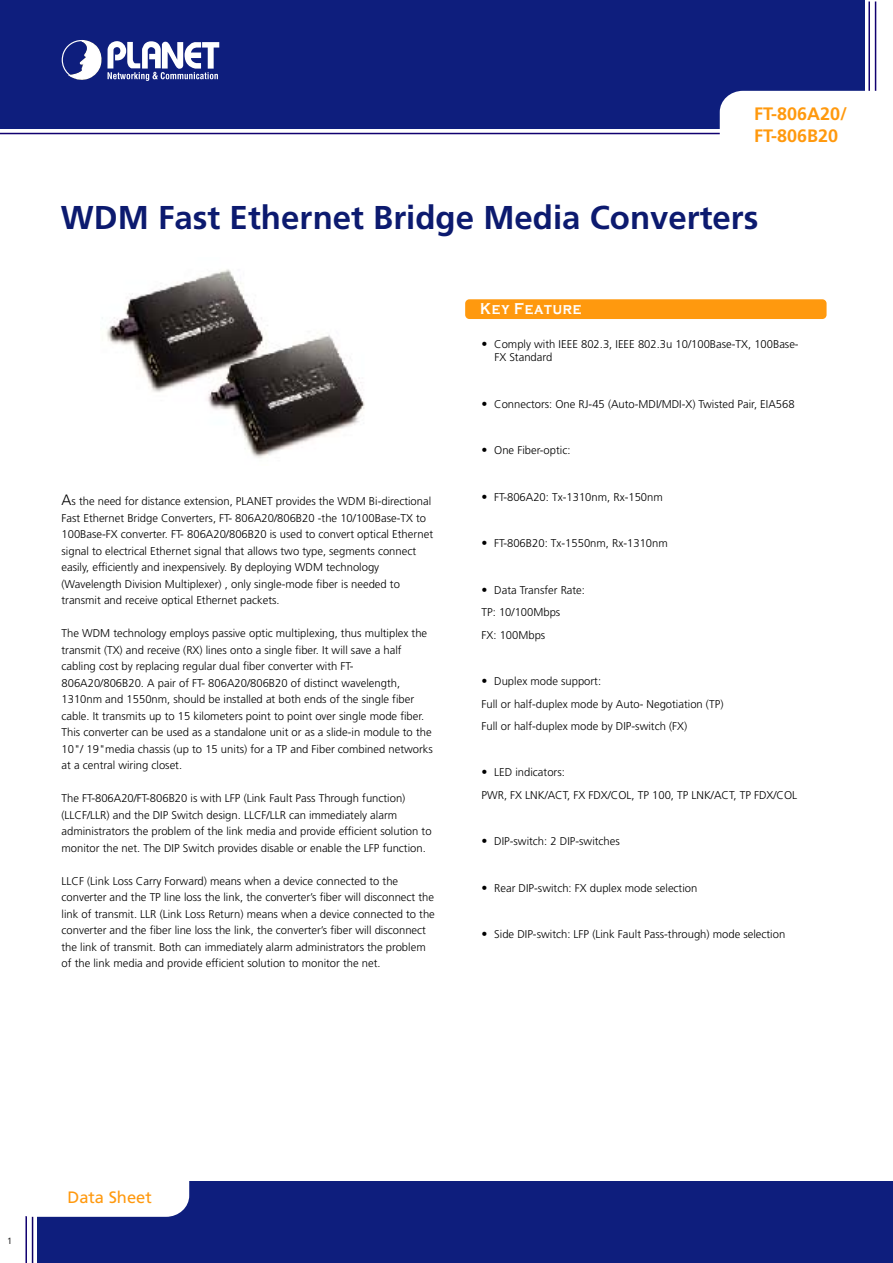
<style>
.page{position:relative;width:893px;height:1263px;background:#fff}
.page>*{position:absolute;margin:0;border:0;box-sizing:border-box;transform-origin:0 0}
.t1{font:700 33px "Frutiger";color:#0c1a6f}
.t2{font:700 18px/21.8px "Frutiger";color:#ff990e}
.t3{font:16.5px "Frutiger";color:#ff990e}
.t4{font:700 16.2px "Copperplate Gothic";letter-spacing:.06em;color:#fff;scale:.83 1}
.t5{font:300 11.25px/16.5px "Frutiger";color:#000}
.t6{font:9px "Frutiger";color:#333}
.s1{font-size:15px}
.s2{font-weight:700;font-size:12px}
</style>
<div class="page">
<div style="left:0;top:1px;width:864px;height:128px;background:#0e1e7d"></div>
<hr style="left:868px;top:2px;width:2px;height:127px;background:#110070">
<hr style="left:875px;top:2px;width:1px;height:127px;background:#110070">
<svg style="left:62px;top:40px;width:157px;height:41px"></svg>
<div style="left:720px;top:91px;width:156px;height:38px;background:#fff"></div>
<hr style="left:0;top:133px;width:720px;height:1px;background:#110070">
<div style="left:37px;top:1181px;width:856px;height:82px;background:#0e1e7d"></div>
<hr style="left:32px;top:1181px;width:1px;height:82px;background:#0f0063">
<hr style="left:25px;top:1181px;width:2px;height:82px;background:#110070">
<div style="left:8px;top:1152px;width:181px;height:65px;background:#fff;border-radius:22px"></div>
<div style="left:465px;top:299px;width:362px;height:20px;background:#ff990e;border-radius:4px"></div>
<img style="left:102px;top:269px;width:263px;height:189px">
<h2 class="t2" style="left:754px;top:103px;width:94px">FT-806A20/<br>FT-806B20</h2>
<h1 class="t1" style="left:61px;top:199px;width:699px">WDM Fast Ethernet Bridge Media Converters</h1>
<p class="t5" style="left:62px;top:493px;width:373px"><span class="s1">A</span>s the need for distance extension, PLANET provides the WDM Bi-directional Fast Ethernet Bridge Converters, FT- 806A20/806B20 -the 10/100Base-TX to 100Base-FX converter. FT- 806A20/806B20 is used to convert optical Ethernet signal to electrical Ethernet signal that allows two type, segments connect easily, efficiently and inexpensively. By deploying WDM technology (Wavelength Division Multiplexer) , only single-mode fiber is needed to transmit and receive optical Ethernet packets.</p>
<p class="t5" style="left:62px;top:625px;width:373px">The WDM technology employs passive optic multiplexing, thus multiplex the transmit (TX) and receive (RX) lines onto a single fiber. It will save a half cabling cost by replacing regular dual fiber converter with FT-806A20/806B20. A pair of FT- 806A20/806B20 of distinct wavelength, 1310nm and 1550nm, should be installed at both ends of the single fiber cable. It transmits up to 15 kilometers point to point over single mode fiber.<br>This converter can be used as a standalone unit or as a slide-in module to the 10"/ 19"media chassis (up to 15 units) for a TP and Fiber combined networks at a central wiring closet.</p>
<p class="t5" style="left:62px;top:790px;width:372px">The FT-806A20/FT-806B20 is with LFP (Link Fault Pass Through function) (LLCF/LLR) and the DIP Switch design. LLCF/LLR can immediately alarm administrators the problem of the link media and provide efficient solution to monitor the net. The DIP Switch provides disable or enable the LFP function.</p>
<p class="t5" style="left:62px;top:872px;width:375px">LLCF (Link Loss Carry Forward) means when a device connected to the converter and the TP line loss the link, the converter’s fiber will disconnect the link of transmit. LLR (Link Loss Return) means when a device connected to the converter and the fiber line loss the link, the converter’s fiber will disconnect the link of transmit. Both can immediately alarm administrators the problem of the link media and provide efficient solution to monitor the net.</p>
<h3 class="t4" style="left:480px;top:300px;width:124px">Key Feature</h3>
<p class="t5" style="left:494px;top:337px;width:306px;line-height:13.5px;text-indent:-13px"><span class="s2">•</span> Comply with IEEE 802.3, IEEE 802.3u 10/100Base-TX, 100Base-<br>FX Standard</p>
<p class="t5" style="left:482px;top:396px;width:315px"><span class="s2">•</span> Connectors: One RJ-45 (Auto-MDI/MDI-X) Twisted Pair, EIA568</p>
<p class="t5" style="left:482px;top:442px;width:90px"><span class="s2">•</span> One Fiber-optic:</p>
<p class="t5" style="left:482px;top:489px;width:183px"><span class="s2">•</span> FT-806A20: Tx-1310nm, Rx-150nm</p>
<p class="t5" style="left:482px;top:535px;width:188px"><span class="s2">•</span> FT-806B20: Tx-1550nm, Rx-1310nm</p>
<p class="t5" style="left:482px;top:579px;width:105px;line-height:22.5px"><span class="s2">•</span> Data Transfer Rate:<br>TP: 10/100Mbps<br>FX: 100Mbps</p>
<p class="t5" style="left:482px;top:670px;width:243px;line-height:22.5px"><span class="s2">•</span> Duplex mode support:<br>Full or half-duplex mode by Auto- Negotiation (TP)<br>Full or half-duplex mode by DIP-switch (FX)</p>
<p class="t5" style="left:482px;top:761px;width:317px;line-height:22.5px"><span class="s2">•</span> LED indicators:<br>PWR, FX LNK/ACT, FX FDX/COL, TP 100, TP LNK/ACT, TP FDX/COL</p>
<p class="t5" style="left:482px;top:833px;width:140px"><span class="s2">•</span> DIP-switch: 2 DIP-switches</p>
<p class="t5" style="left:482px;top:879px;width:217px"><span class="s2">•</span> Rear DIP-switch: FX duplex mode selection</p>
<p class="t5" style="left:482px;top:926px;width:305px"><span class="s2">•</span> Side DIP-switch: LFP (Link Fault Pass-through) mode selection</p>
<p class="t6" style="left:7px;top:1236px;width:7px">1</p>
<h3 class="t3" style="left:67px;top:1187px;width:86px">Data Sheet</h3>
</div>
